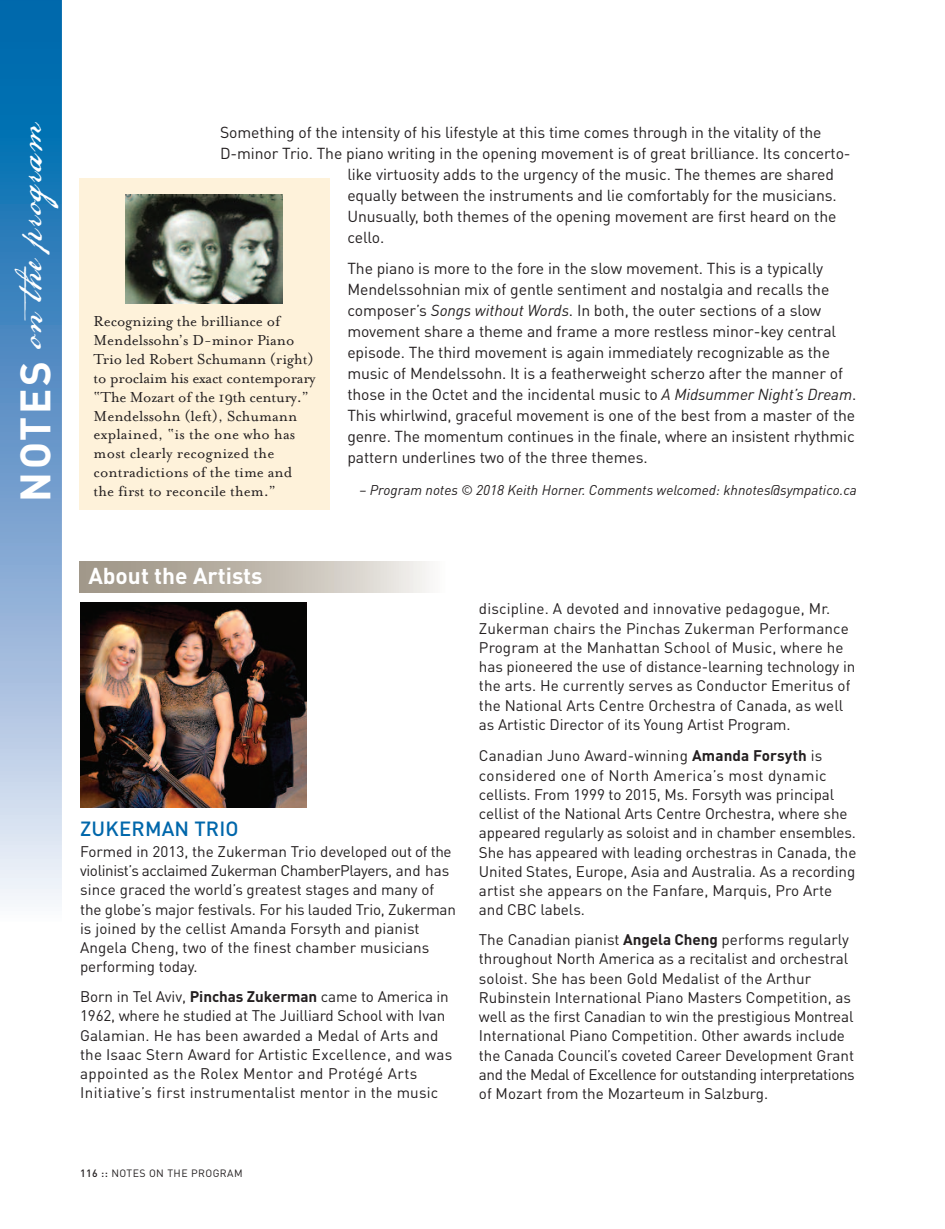
<style>
.page{position:relative;width:945px;height:1229px;background:#fff}
.page>*{position:absolute;margin:0;border:0;box-sizing:border-box;transform-origin:0 0}
.t1{font:42px "P22 Declaration Script";color:#fff}
.t2{font:700 42px "DINOT";color:#fff}
.t3{font:700 22.75px "DINOT";color:#fff}
.t4{font:500 20.3px "DINOT";letter-spacing:.01em;color:#0067ab}
.t5{font:16.62px/18.9px "Mrs Eaves Roman";letter-spacing:-.005em;color:#231f20}
.t6{font:15.75px/21px "DINOT";letter-spacing:-.005em;color:#231f20}
.t7{font:15.22px/19.2px "DINOT";letter-spacing:-.005em;color:#231f20}
.t8{font:italic 14px "DINOT";color:#231f20}
.t9{font:10.5px "DINOT";letter-spacing:.04em;color:#231f20}
.s1{font-family:"DINOT";font-weight:700}
.s2{font-style:italic}
.s3{font-weight:700}
.s4{font-weight:500}
</style>
<div class="page">
<svg style="left:0;top:0;width:62px;height:904px;background:#6a9fcd"></svg>
<div style="left:80px;top:178px;width:250px;height:332px;background:#fef2da"></div>
<img style="left:126px;top:195px;width:157px;height:109px">
<img style="left:81px;top:602px;width:225px;height:206px">
<svg style="left:80px;top:561px;width:349px;height:32px;background:#c2bbb1"></svg>
<h1 class="t1" style="left:8px;top:469px;width:348px;rotate:-90deg"><span class="s1">OTES</span> on the program</h1>
<p class="t6" style="left:220px;top:124px;width:603px">Something of the intensity of his lifestyle at this time comes through in the vitality of the</p>
<p class="t6" style="left:220px;top:145px;width:632px">D-minor Trio. The piano writing in the opening movement is of great brilliance. Its concerto-</p>
<p class="t6" style="left:347px;top:166px;width:488px">like virtuosity adds to the urgency of the music. The themes are shared</p>
<p class="t6" style="left:347px;top:187px;width:491px">equally between the instruments and lie comfortably for the musicians.</p>
<p class="t6" style="left:347px;top:208px;width:491px">Unusually, both themes of the opening movement are first heard on the</p>
<p class="t6" style="left:347px;top:229px;width:39px">cello.</p>
<p class="t6" style="left:347px;top:259px;width:511px">The piano is more to the fore in the slow movement. This is a typically Mendelssohnian mix of gentle sentiment and nostalgia and recalls the composer’s <span class="s2">Songs without Words</span>. In both, the outer sections of a slow movement share a theme and frame a more restless minor-key central episode. The third movement is again immediately recognizable as the music of Mendelssohn. It is a featherweight scherzo after the manner of those in the Octet and the incidental music to <span class="s2">A Midsummer Night’s Dream</span>.<br>This whirlwind, graceful movement is one of the best from a master of the genre. The momentum continues in the finale, where an insistent rhythmic pattern underlines two of the three themes.</p>
<p class="t5" style="left:94px;top:311px;width:224px">Recognizing the brilliance of<br>Mendelssohn’s D-minor Piano<br>Trio led Robert Schumann (right) to proclaim his exact contemporary “The Mozart of the 19th century.”<br>Mendelssohn (left), Schumann explained, “is the one who has most clearly recognized the contradictions of the time and the first to reconcile them.”</p>
<h1 class="t2" style="left:21px;top:502px;width:31px;rotate:-90deg">N</h1>
<p class="t8" style="left:360px;top:485px;width:499px">– Program notes © 2018 Keith Horner. Comments welcomed: khnotes@sympatico.ca</p>
<h2 class="t3" style="left:88px;top:568px;width:176px">About the Artists</h2>
<h3 class="t4" style="left:80px;top:821px;width:160px">ZUKERMAN TRIO</h3>
<p class="t7" style="left:80px;top:843px;width:377px">Formed in 2013, the Zukerman Trio developed out of the violinist’s acclaimed Zukerman ChamberPlayers, and has since graced the world’s greatest stages and many of the globe’s major festivals. For his lauded Trio, Zukerman is joined by the cellist Amanda Forsyth and pianist Angela Cheng, two of the finest chamber musicians performing today.</p>
<p class="t7" style="left:80px;top:988px;width:374px">Born in Tel Aviv, <span class="s3">Pinchas Zukerman</span> came to America in 1962, where he studied at The Juilliard School with Ivan Galamian. He has been awarded a Medal of Arts and the Isaac Stern Award for Artistic Excellence, and was appointed as the Rolex Mentor and Protégé Arts Initiative’s first instrumentalist mentor in the music</p>
<p class="t7" style="left:479px;top:601px;width:378px">discipline. A devoted and innovative pedagogue, Mr.<br>Zukerman chairs the Pinchas Zukerman Performance Program at the Manhattan School of Music, where he has pioneered the use of distance-learning technology in the arts. He currently serves as Conductor Emeritus of the National Arts Centre Orchestra of Canada, as well as Artistic Director of its Young Artist Program.</p>
<p class="t7" style="left:479px;top:748px;width:379px">Canadian Juno Award-winning <span class="s3">Amanda Forsyth</span> is considered one of North America’s most dynamic cellists. From 1999 to 2015, Ms. Forsyth was principal cellist of the National Arts Centre Orchestra, where she appeared regularly as soloist and in chamber ensembles.<br>She has appeared with leading orchestras in Canada, the United States, Europe, Asia and Australia. As a recording artist she appears on the Fanfare, Marquis, Pro Arte and CBC labels.</p>
<p class="t7" style="left:479px;top:931px;width:377px">The Canadian pianist <span class="s3">Angela Cheng</span> performs regularly throughout North America as a recitalist and orchestral soloist. She has been Gold Medalist of the Arthur Rubinstein International Piano Masters Competition, as well as the first Canadian to win the prestigious Montreal International Piano Competition. Other awards include the Canada Council’s coveted Career Development Grant and the Medal of Excellence for outstanding interpretations of Mozart from the Mozarteum in Salzburg.</p>
<p class="t9" style="left:80px;top:1169px;width:164px"><span class="s4">116 ::</span> NOTES ON THE PROGRAM</p>
</div>
